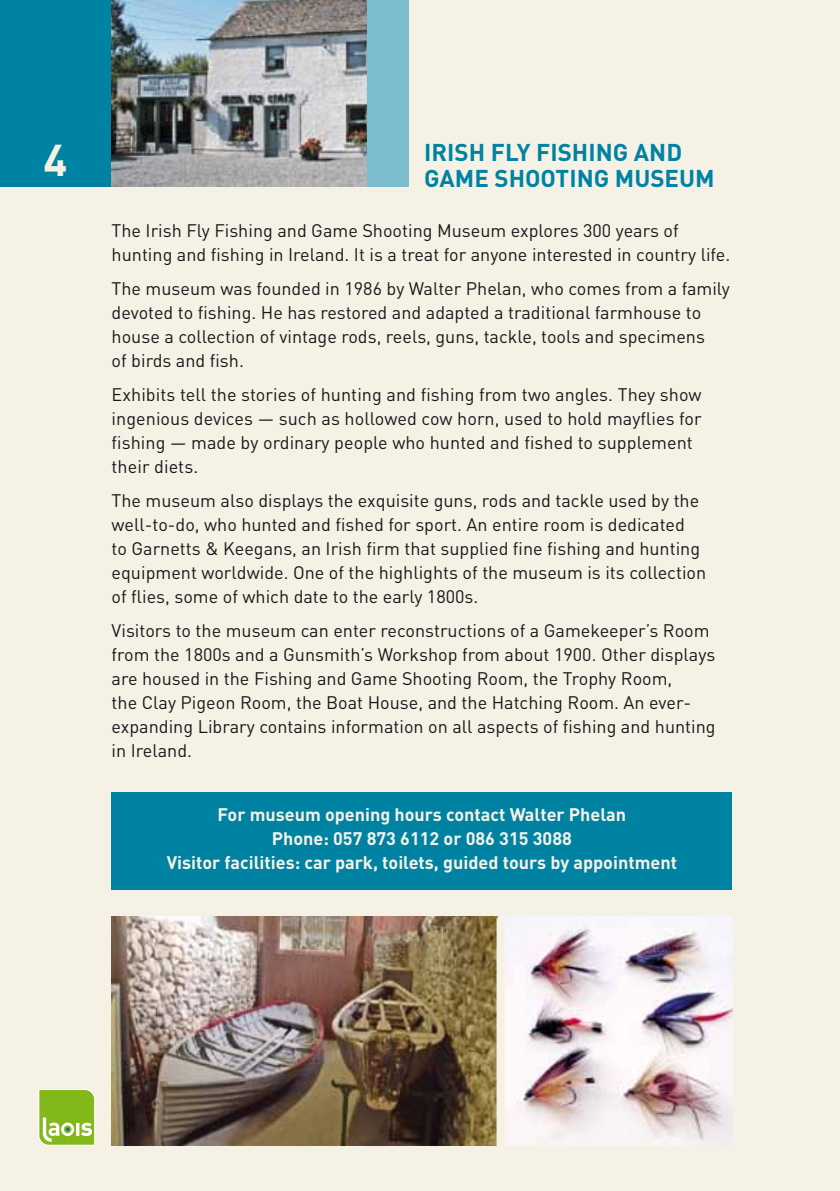
<style>
.page{position:relative;width:840px;height:1191px;background:#fff}
.page>*{position:absolute;margin:0;border:0;box-sizing:border-box;transform-origin:0 0}
.t1{font:700 44px "DIN";color:#f5f2e5}
.t2{font:700 24px "DIN";color:#0082a3}
.t3{font:18px/24px "DIN";color:#1a171c}
.t4{font:700 18px/24px "DIN";color:#f5f2e5;text-align:center}
</style>
<div class="page">
<div style="left:0;top:0;width:839px;height:1191px;background:#f5f2e5"></div>
<div style="left:0;top:0;width:111px;height:187px;background:#0082a3"></div>
<img style="left:111px;top:0;width:256px;height:187px">
<div style="left:367px;top:0;width:41px;height:187px;background:#7bbdcf"></div>
<div style="left:111px;top:792px;width:620px;height:97px;background:#0082a3"></div>
<svg style="left:38px;top:1089px;width:57px;height:56px;background:#9bc548"></svg>
<img style="left:111px;top:916px;width:386px;height:229px">
<img style="left:502px;top:916px;width:229px;height:229px">
<div style="left:496px;top:918px;width:8px;height:239px;background:#f5f2e5"></div>
<h1 class="t1" style="left:43px;top:132px;width:25px">4</h1>
<h2 class="t2" style="left:424px;top:136px;width:227px">IrishFly Fishing and</h2>
<h2 class="t2" style="left:424px;top:162px;width:85px">Game Shootin</h2>
<h2 class="t2" style="left:593px;top:162px;width:122px">g Museum</h2>
<p class="t3" style="left:111px;top:218px;width:620px">The Irish Fly Fishing and Game Shooting Museum explores 300 years of hunting and fishing in Ireland. It is a treat for anyone interested in country life.</p>
<p class="t3" style="left:111px;top:276px;width:619px">The museum was founded in 1986 by Walter Phelan, who comes from a family devoted to fishing. He has restored and adapted a traditional farmhouse to house a collection of vintage rods, reels, guns, tackle, tools and specimens<br>of birds and fish.</p>
<p class="t3" style="left:111px;top:382px;width:591px">Exhibits tell the stories of hunting and fishing from two angles. They show ingenious devices — such as hollowed cow horn, used to hold mayflies for fishing — made by ordinary people who hunted and fished to supplement their diets.</p>
<p class="t3" style="left:111px;top:488px;width:596px">The museum also displays the exquisite guns, rods and tackle used by the well-to-do, who hunted and fished for sport. An entire room is dedicated<br>to Garnetts &amp; Keegans, an Irish firm that supplied fine fishing and hunting equipment worldwide. One of the highlights of the museum is its collection of flies, some of which date to the early 1800s.</p>
<p class="t3" style="left:111px;top:618px;width:605px">Visitors to the museum can enter reconstructions of a Gamekeeper’s Room from the 1800s and a Gunsmith’s Workshop from about 1900. Other displays are housed in the Fishing and Game Shooting Room, the Trophy Room,<br>the Clay Pigeon Room, the Boat House, and the Hatching Room. An ever&shy;expanding Library contains information on all aspects of fishing and hunting in Ireland.</p>
<p class="t4" style="left:167px;top:801px;width:511px">For museum opening hours contact Walter Phelan<br>Phone: 057 873 6112 or 086 315 3088<br>Visitor facilities: car park, toilets, guided tours by appointment</p>
</div>
